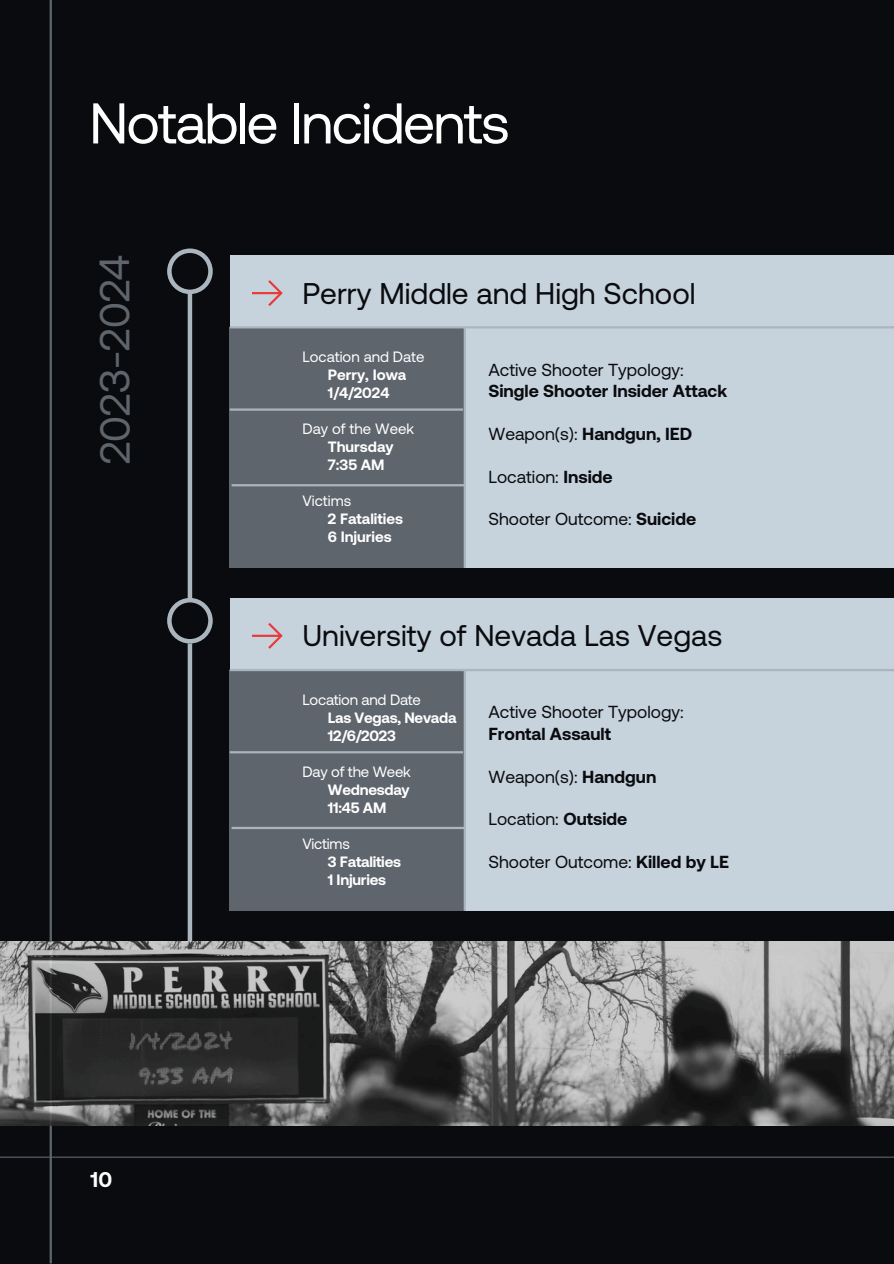
<style>
.page{position:relative;width:894px;height:1264px;background:#fff}
.page>*{position:absolute;margin:0;border:0;box-sizing:border-box;transform-origin:0 0}
.t1{font:57.3px "Aeonik";letter-spacing:-.03em;color:#fff}
.t2{font:42px "Aeonik";letter-spacing:-.005em;color:#5e656d}
.t3{font:29.85px "Aeonik";color:#0a0b0e}
.t4{font:700 21.3px "Aeonik";color:#fff}
.t5{font:17.4px/21.3px "Aeonik";color:#0a0b0e}
.t6{font:700 17.4px/21.3px "Aeonik";color:#0a0b0e}
.t7{font:700 15px "Aeonik";letter-spacing:-.015em;color:#fff}
.t8{font:15px "Aeonik";letter-spacing:-.01em;color:#fff}
.s1{font-weight:400}
.s2{font-weight:700}
</style>
<div class="page">
<div style="left:0;top:0;width:893px;height:1263px;background:#0a0b0e"></div>
<hr style="left:188px;top:286px;width:4px;height:655px;background:#aab5bd">
<svg style="left:167px;top:248px;width:46px;height:46px"></svg>
<svg style="left:167px;top:598px;width:46px;height:45px"></svg>
<div style="left:230px;top:255px;width:663px;height:313px;background:#c6d2dc"></div>
<div style="left:230px;top:327px;width:234px;height:241px;background:#5e656d"></div>
<svg style="left:252px;top:280px;width:30px;height:26px"></svg>
<hr style="left:230px;top:326px;width:663px;height:2px;background:#aab5bd">
<hr style="left:463px;top:327px;width:3px;height:241px;background:#aab5bd">
<hr style="left:230px;top:408px;width:233px;height:3px;background:#aab5bd">
<hr style="left:231px;top:484px;width:233px;height:2px;background:#aab5bd">
<div style="left:230px;top:598px;width:663px;height:312px;background:#c6d2dc"></div>
<div style="left:230px;top:670px;width:234px;height:240px;background:#5e656d"></div>
<svg style="left:252px;top:623px;width:30px;height:25px"></svg>
<hr style="left:230px;top:669px;width:663px;height:2px;background:#aab5bd">
<hr style="left:463px;top:670px;width:3px;height:240px;background:#aab5bd">
<hr style="left:230px;top:751px;width:233px;height:2px;background:#aab5bd">
<hr style="left:231px;top:826px;width:233px;height:3px;background:#aab5bd">
<hr style="left:0;top:1156px;width:893px;height:1px;background:#5e656d">
<hr style="left:50px;top:0;width:2px;height:1263px;background:#5e656d">
<img style="left:0;top:941px;width:893px;height:184px">
<p class="t1" style="left:89px;top:90px;width:421px">Notable Incidents</p>
<p class="t2" style="left:90px;top:464px;width:210px;rotate:-90deg">2023-2024</p>
<p class="t4" style="left:90px;top:1166px;width:23px">10</p>
<h3 class="t3" style="left:302px;top:276px;width:394px">Perry Middle and High School</h3>
<h1 class="t8" style="left:302px;top:348px;width:124px">Location and Date</h1>
<h2 class="t7" style="left:328px;top:366px;width:80px">Perry, Iowa</h2>
<p class="t7" style="left:328px;top:384px;width:63px">1/4/2024</p>
<h3 class="t8" style="left:302px;top:420px;width:113px">Day of the Week</h3>
<p class="t7" style="left:328px;top:438px;width:67px">Thursday</p>
<p class="t7" style="left:328px;top:456px;width:58px">7:35 AM</p>
<p class="t8" style="left:302px;top:492px;width:50px">Victims</p>
<p class="t7" style="left:328px;top:510px;width:77px">2 Fatalities</p>
<p class="t7" style="left:328px;top:528px;width:65px">6 Injuries</p>
<p class="t6" style="left:488px;top:359px;width:240px"><span class="s1">Active Shooter Typology:<br></span>Single Shooter Insider Attack</p>
<p class="t6" style="left:488px;top:423px;width:205px"><span class="s1">Weapon(s):</span> Handgun, IED</p>
<p class="t5" style="left:488px;top:466px;width:126px">Location: <span class="s2">Inside</span></p>
<p class="t5" style="left:488px;top:508px;width:209px">Shooter Outcome: <span class="s2">Suicide</span></p>
<p class="t3" style="left:302px;top:618px;width:421px">University of Nevada Las Vegas</p>
<p class="t8" style="left:302px;top:691px;width:120px">Location and Date</p>
<p class="t7" style="left:328px;top:709px;width:130px">Las Vegas, Nevada</p>
<p class="t7" style="left:328px;top:727px;width:69px">12/6/2023</p>
<p class="t8" style="left:302px;top:763px;width:110px">Day of the Week</p>
<h4 class="t7" style="left:328px;top:781px;width:83px">Wednesday</h4>
<h4 class="t7" style="left:328px;top:799px;width:60px">11:45 AM</h4>
<h4 class="t8" style="left:302px;top:835px;width:49px">Victims</h4>
<p class="t7" style="left:328px;top:853px;width:75px">3 Fatalities</p>
<p class="t7" style="left:328px;top:871px;width:60px">1 Injuries</p>
<p class="t5" style="left:488px;top:701px;width:196px">Active Shooter Typology:<br><span class="s2">Frontal Assault</span></p>
<h4 class="t5" style="left:488px;top:765px;width:169px">Weapon(s): <span class="s2">Handgun</span></h4>
<h4 class="t5" style="left:488px;top:808px;width:140px">Location: <span class="s2">Outside</span></h4>
<h4 class="t5" style="left:488px;top:851px;width:242px">Shooter Outcome: <span class="s2">Killed by LE</span></h4>
</div>
